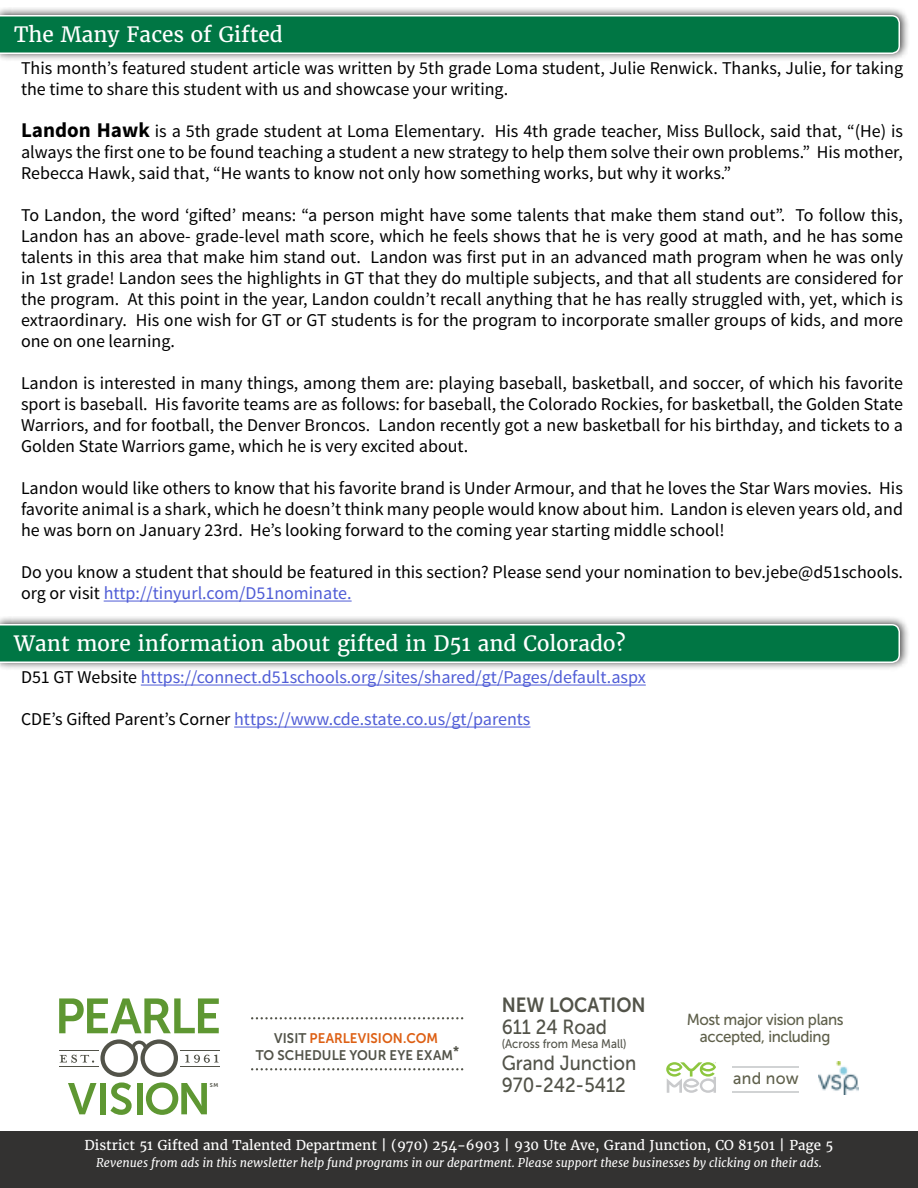
<style>
.page{position:relative;width:918px;height:1188px;background:#fff}
.page>*{position:absolute;margin:0;border:0;box-sizing:border-box;transform-origin:0 0}
.t1{font:21px "Merriweather";color:#fff}
.t2{font:20.4px/22.4px "Museo Sans 500";color:#525349;scale:.91 1}
.t3{font:20.4px "Museo Sans 700";color:#525349;scale:.91 1}
.t4{font:18px/21px "Source Sans Pro";color:#000;text-align:justify}
.t5{font:18px "Source Sans Pro";color:#4f5cd6}
.t6{font:16.65px "Museo Sans 500";letter-spacing:.015em;color:#5f604b;scale:.95 1}
.t7{font:15.9px/17.1px "Museo Sans 500";letter-spacing:-.025em;color:#5f604b;text-align:center;scale:.95 1}
.t8{font:13.95px/16.6px "Museo Sans 700";letter-spacing:.005em;color:#525349;text-align:center;scale:.95 1}
.t9{font:13.5px "Merriweather";color:#fff}
.t10{font:12.45px "Museo Sans 500";color:#525349;scale:.91 1}
.t11{font:italic 12px "Merriweather";color:#fff}
.t12{font:5.55px "Museo Sans 700";color:#525349}
.s1{font-weight:700;font-size:21px}
.s2{color:#4f5cd6}
.s3{color:#000}
.s4{color:#dd5f13}
</style>
<div class="page">
<div style="left:0;top:1131px;width:918px;height:57px;background:#333231"></div>
<hr style="left:141px;top:685px;width:505px;height:1px;background:#4f5cd6">
<hr style="left:234px;top:727px;width:296px;height:1px;background:#4f5cd6">
<div style="left:0;top:616px;width:910px;height:55px;background:#000;opacity:.75"></div>
<svg style="left:0;top:623px;width:901px;height:41px;background:#1b8256"></svg>
<svg style="left:252px;top:1068px;width:211px;height:2px"></svg>
<svg style="left:252px;top:1017px;width:211px;height:2px"></svg>
<svg style="left:666px;top:1062px;width:50px;height:31px"></svg>
<img style="left:819px;top:1062px;width:40px;height:32px">
<hr style="left:733px;top:1091px;width:66px;height:1px;background:#d1d3d4">
<hr style="left:733px;top:1066px;width:66px;height:2px;background:#d1d3d4">
<svg style="left:59px;top:998px;width:160px;height:35px"></svg>
<hr style="left:59px;top:1050px;width:39px;height:1px;background:#525349">
<hr style="left:59px;top:1066px;width:39px;height:1px;background:#525349">
<svg style="left:60px;top:1039px;width:159px;height:76px"></svg>
<hr style="left:104px;top:601px;width:248px;height:1px;background:#4f5cd6">
<div style="left:0;top:7px;width:910px;height:55px;background:#000;opacity:.75"></div>
<svg style="left:0;top:14px;width:901px;height:41px;background:#1b8256"></svg>
<p class="t1" style="left:14px;top:22px;width:270px">The Many Faces of Gifted</p>
<p class="t4" style="left:21px;top:58px;width:884px">This month’s featured student article was written by 5th grade Loma student, Julie Renwick. Thanks, Julie, for taking the time to share this student with us and showcase your writing.</p>
<p class="t4" style="left:21px;top:121px;width:884px"><span class="s1">Landon Hawk</span> is a 5th grade student at Loma Elementary. His 4th grade teacher, Miss Bullock, said that, “(He) is always the first one to be found teaching a student a new strategy to help them solve their own problems.” His mother, Rebecca Hawk, said that, “He wants to know not only how something works, but why it works.”</p>
<p class="t4" style="left:21px;top:205px;width:884px">To Landon, the word ‘gifted’ means: “a person might have some talents that make them stand out”. To follow this, Landon has an above- grade-level math score, which he feels shows that he is very good at math, and he has some talents in this area that make him stand out. Landon was first put in an advanced math program when he was only in 1st grade! Landon sees the highlights in GT that they do multiple subjects, and that all students are considered for the program. At this point in the year, Landon couldn’t recall anything that he has really struggled with, yet, which is extraordinary. His one wish for GT or GT students is for the program to incorporate smaller groups of kids, and more one on one learning.</p>
<p class="t4" style="left:21px;top:373px;width:884px">Landon is interested in many things, among them are: playing baseball, basketball, and soccer, of which his favorite sport is baseball. His favorite teams are as follows: for baseball, the Colorado Rockies, for basketball, the Golden State Warriors, and for football, the Denver Broncos. Landon recently got a new basketball for his birthday, and tickets to a Golden State Warriors game, which he is very excited about.</p>
<p class="t4" style="left:21px;top:478px;width:884px">Landon would like others to know that his favorite brand is Under Armour, and that he loves the Star Wars movies. His favorite animal is a shark, which he doesn’t think many people would know about him. Landon is eleven years old, and he was born on January 23rd. He’s looking forward to the coming year starting middle school!</p>
<p class="t4" style="left:21px;top:562px;width:884px">Do you know a student that should be featured in this section? Please send your nomination to bev.jebe@d51schools. org or visit <span class="s2">http://tinyurl.com/D51nominate.</span></p>
<p class="t1" style="left:14px;top:631px;width:613px">Want more information about gifted in D51 and Colorado?</p>
<p class="t5" style="left:21px;top:666px;width:626px"><span class="s3">D51 GT Website</span> https://connect.d51schools.org/sites/shared/gt/Pages/default.aspx</p>
<p class="t5" style="left:21px;top:708px;width:511px"><span class="s3">CDE’s Gifted Parent’s Corner</span> https://www.cde.state.co.us/gt/parents</p>
<p class="t12" style="left:210px;top:1082px;width:10px">SM</p>
<p class="t8" style="left:256px;top:1030px;width:216px">VISIT <span class="s4">PEARLEVISION.COM<br></span>TO SCHEDULE YOUR EYE EXAM*</p>
<p class="t3" style="left:502px;top:993px;width:160px">NEW LOCATION</p>
<p class="t2" style="left:502px;top:1016px;width:117px">611 24 Road</p>
<p class="t10" style="left:502px;top:1037px;width:139px">(Across from Mesa Mall)</p>
<p class="t2" style="left:502px;top:1052px;width:150px">Grand Junction<br>970-242-5412</p>
<p class="t7" style="left:687px;top:1011px;width:167px">Most major vision plans accepted, including</p>
<p class="t6" style="left:733px;top:1070px;width:70px">and now</p>
<p class="t9" style="left:84px;top:1137px;width:751px">District 51 Gifted and Talented Department | (970) 254-6903 | 930 Ute Ave, Grand Junction, CO 81501 | Page 5</p>
<p class="t11" style="left:96px;top:1155px;width:727px">Revenues from ads in this newsletter help fund programs in our department. Please support these businesses by clicking on their ads.</p>
</div>
